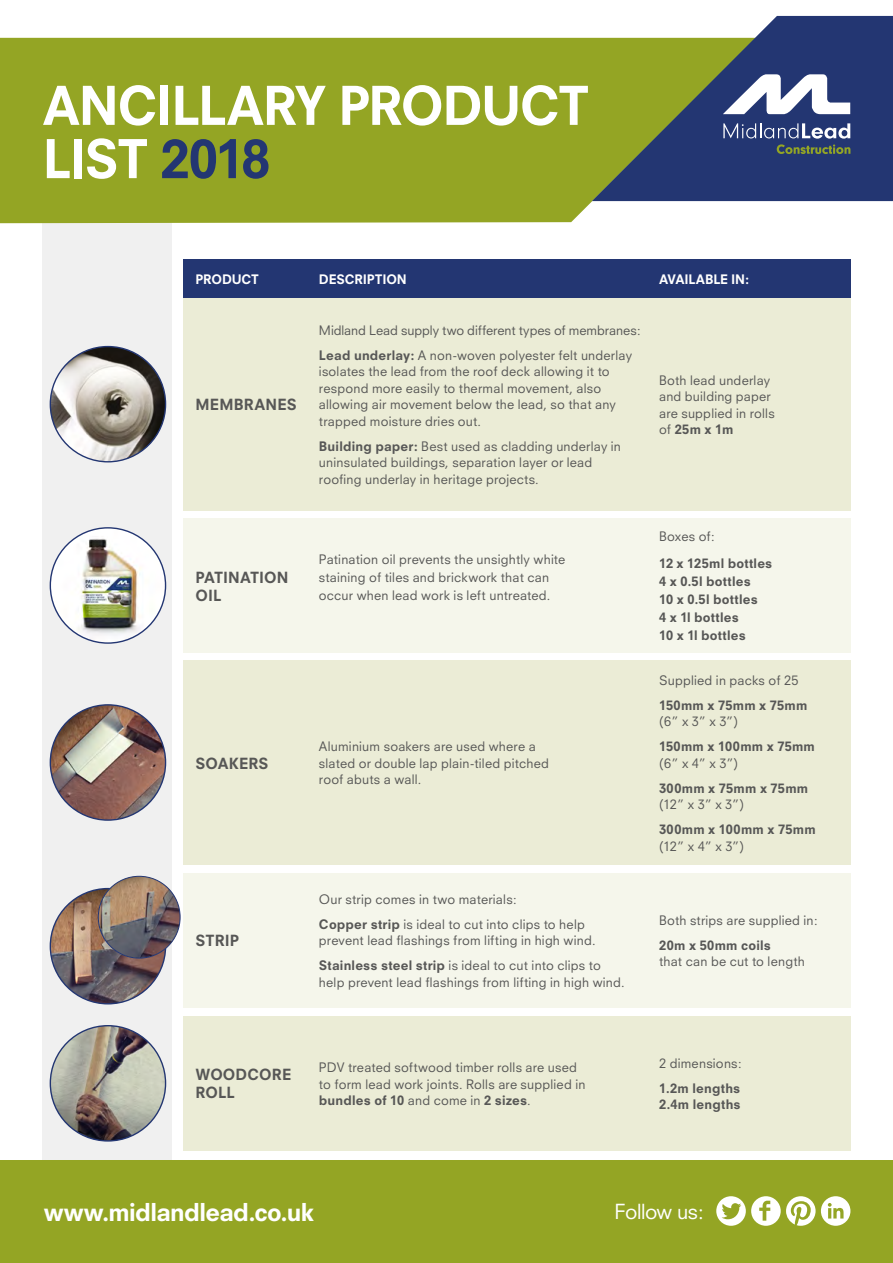
<style>
.page{position:relative;width:893px;height:1263px;background:#fff}
.page>*{position:absolute;margin:0;border:0;box-sizing:border-box;transform-origin:0 0}
.t1{font:800 51.9px/53.2px "Neuzeit S";letter-spacing:-.035em;color:#fff}
.t2{font:800 24px "Neuzeit S";letter-spacing:-.03em;color:#fff}
.t3{font:20.25px "Neuzeit S";letter-spacing:-.025em;color:#fff}
.t4{font:800 15px/18px "Neuzeit S";letter-spacing:.01em;color:#575756}
.t5{font:12.75px/16.5px "Neuzeit S";letter-spacing:.015em;color:#575756}
.t6{font:800 12.75px/18px "Neuzeit S";letter-spacing:.015em;color:#575756}
.t7{font:800 12.75px "Neuzeit S";letter-spacing:-.01em;color:#fff}
.s1{color:#233672}
.s2{font-weight:800}
</style>
<div class="page">
<div style="left:43px;top:123px;width:129px;height:1088px;background:#f0f0f0"></div>
<div style="left:183px;top:260px;width:667px;height:38px;background:#233672"></div>
<img style="left:50px;top:528px;width:116px;height:115px;border-radius:58px">
<div style="left:183px;top:518px;width:667px;height:134px;background:#f5f6eb"></div>
<img style="left:50px;top:1026px;width:116px;height:115px;border-radius:58px">
<div style="left:183px;top:1016px;width:667px;height:134px;background:#ebecd6"></div>
<div style="left:0;top:38px;width:756px;height:185px;background:#94a524"></div>
<div style="left:0;top:1161px;width:893px;height:102px;background:#94a524"></div>
<svg style="left:716px;top:1196px;width:134px;height:30px"></svg>
<svg style="left:592px;top:16px;width:301px;height:185px;background:#556667"></svg>
<svg style="left:723px;top:74px;width:127px;height:40px"></svg>
<svg style="left:723px;top:123px;width:127px;height:31px;background:#4c5c80"></svg>
<img style="left:50px;top:705px;width:116px;height:115px;border-radius:58px">
<div style="left:183px;top:660px;width:667px;height:204px;background:#ebecd6"></div>
<img style="left:50px;top:888px;width:116px;height:116px;border-radius:58px">
<div style="left:183px;top:873px;width:667px;height:134px;background:#f5f6eb"></div>
<img style="left:98px;top:876px;width:82px;height:82px;border-radius:41px">
<div style="left:98px;top:876px;width:83px;height:82px;border:1px solid #233672;border-radius:50%"></div>
<img style="left:50px;top:347px;width:116px;height:115px;border-radius:58px">
<div style="left:183px;top:298px;width:667px;height:212px;background:#ebecd6"></div>
<h1 class="t1" style="left:43px;top:79px;width:548px">ANCILLARY PRODUCT<br>LIST <span class="s1">2018</span></h1>
<p class="t7" style="left:196px;top:271px;width:65px">PRODUCT</p>
<p class="t7" style="left:319px;top:271px;width:89px">DESCRIPTION</p>
<p class="t7" style="left:659px;top:271px;width:91px">AVAILABLE IN:</p>
<p class="t4" style="left:196px;top:396px;width:103px">MEMBRANES</p>
<p class="t4" style="left:196px;top:568px;width:95px">PATINATION<br>OIL</p>
<p class="t4" style="left:196px;top:754px;width:75px">SOAKERS</p>
<p class="t4" style="left:196px;top:931px;width:45px">STRIP</p>
<p class="t5" style="left:319px;top:317px;width:323px;line-height:25px">Midland Lead supply two different types of membranes:<br><span class="s2">Lead underlay:</span> A non-woven polyester felt underlay</p>
<p class="t5" style="left:319px;top:363px;width:298px">isolates the lead from the roof deck allowing it to respond more easily to thermal movement, also allowing air movement below the lead, so that any trapped moisture dries out.</p>
<p class="t5" style="left:319px;top:438px;width:304px"><span class="s2">Building paper:</span> Best used as cladding underlay in uninsulated buildings, separation layer or lead roofing underlay in heritage projects.</p>
<p class="t5" style="left:319px;top:550px;width:248px;line-height:18px">Patination oil prevents the unsightly white staining of tiles and brickwork that can occur when lead work is left untreated.</p>
<p class="t5" style="left:319px;top:738px;width:231px">Aluminium soakers are used where a slated or double lap plain-tiled pitched roof abuts a wall.</p>
<p class="t5" style="left:319px;top:886px;width:267px;line-height:25px">Our strip comes in two materials:<br><span class="s2">Copper strip</span> is ideal to cut into clips to help</p>
<p class="t5" style="left:319px;top:928px;width:283px;line-height:25px">prevent lead flashings from lifting in high wind.<br><span class="s2">Stainless steel strip</span> is ideal to cut into clips to</p>
<p class="t5" style="left:319px;top:974px;width:307px">help prevent lead flashings from lifting in high wind.</p>
<p class="t5" style="left:659px;top:371px;width:117px">Both lead underlay and building paper are supplied in rolls of <span class="s2">25m x 1m</span></p>
<p class="t5" style="left:659px;top:528px;width:57px">Boxes of:</p>
<p class="t6" style="left:659px;top:554px;width:115px">12 x 125ml bottles<br>4 x 0.5l bottles<br>10 x 0.5l bottles<br>4 x 1l bottles<br>10 x 1l bottles</p>
<p class="t5" style="left:659px;top:671px;width:141px">Supplied in packs of 25</p>
<p class="t6" style="left:659px;top:696px;width:150px">150mm x 75mm x 75mm</p>
<p class="t5" style="left:659px;top:713px;width:80px">(6” x 3” x 3”)</p>
<p class="t6" style="left:659px;top:737px;width:157px">150mm x 100mm x 75mm</p>
<p class="t5" style="left:659px;top:755px;width:81px">(6” x 4” x 3”)</p>
<p class="t6" style="left:659px;top:779px;width:151px">300mm x 75mm x 75mm</p>
<p class="t5" style="left:659px;top:796px;width:86px">(12” x 3” x 3”)</p>
<p class="t6" style="left:659px;top:820px;width:158px">300mm x 100mm x 75mm</p>
<p class="t5" style="left:659px;top:838px;width:86px">(12” x 4” x 3”)</p>
<p class="t5" style="left:659px;top:911px;width:160px">Both strips are supplied in:</p>
<p class="t6" style="left:659px;top:936px;width:113px">20m x 50mm coils</p>
<p class="t5" style="left:659px;top:953px;width:147px">that can be cut to length</p>
<p class="t4" style="left:196px;top:1066px;width:97px">WOODCORE<br>ROLL</p>
<p class="t5" style="left:319px;top:1059px;width:268px">PDV treated softwood timber rolls are used to form lead work joints. Rolls are supplied in <span class="s2">bundles of 10</span> and come in <span class="s2">2 sizes</span>.</p>
<p class="t5" style="left:659px;top:1055px;width:84px">2 dimensions:</p>
<p class="t6" style="left:659px;top:1080px;width:83px;line-height:16.5px">1.2m lengths<br>2.4m lengths</p>
<h2 class="t2" style="left:44px;top:1197px;width:272px">www.midlandlead.co.uk</h2>
<h3 class="t3" style="left:614px;top:1199px;width:91px">Follow us:</h3>
</div>
